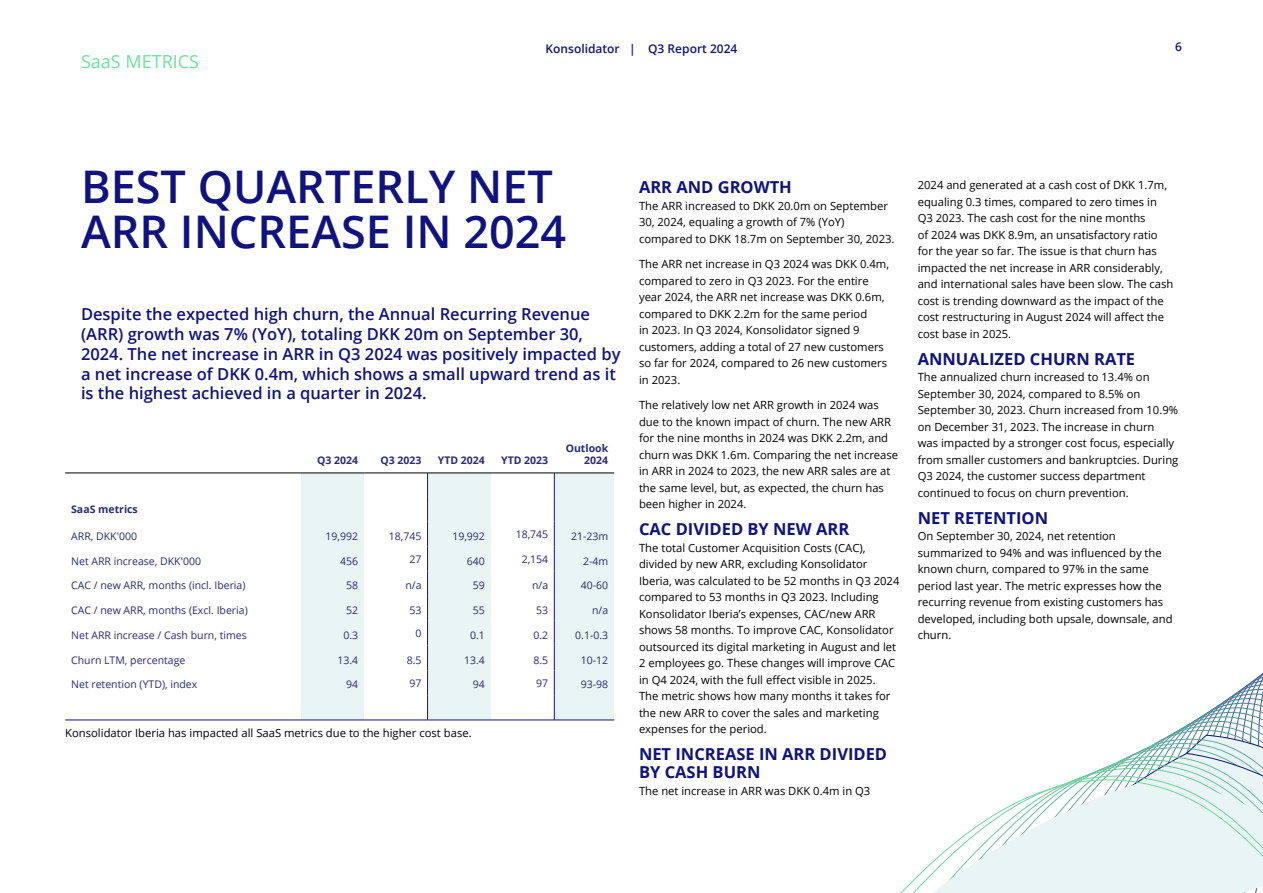
<style>
.page{position:relative;width:1263px;height:893px;background:#fff}
.page>*{position:absolute;margin:0;border:0;box-sizing:border-box;transform-origin:0 0}
.Overskrift_H1{font:600 45px/45px "Open Sans";color:#10137e}
.Rubkrik{font:18px "Open Sans";color:#71df9d}
.Manchet{font:600 16.5px/19.8px "Open Sans";color:#10137e}
.Brød-tekst{font:700 16.5px/18px "Open Sans";color:#10137e}
.t1{font:600 12px "Open Sans";color:#10137e}
.Brød-tekst-2{font:11.25px/16.5px "Open Sans";color:#000}
.t2{font:10.5px "Open Sans";color:#292b75}
.t3{font:700 10.5px/12.6px "Open Sans";color:#292b75;text-align:right}
</style>
<div class="page">
<svg style="left:301px;top:474px;width:190px;height:226px;fill:#e9f5f5"></svg>
<hr style="left:65px;top:720px;width:236px;height:1px;background:#10137e">
<svg style="left:427px;top:474px;width:1px;height:124px"></svg>
<div style="left:554px;top:474px;width:60px;height:124px;background:#e9f5f5"></div>
<hr style="left:65px;top:473px;width:236px;height:1px;background:#000">
<hr style="left:301px;top:473px;width:63px;height:1px;background:#000">
<hr style="left:364px;top:473px;width:64px;height:1px;background:#000">
<hr style="left:428px;top:473px;width:63px;height:1px;background:#000">
<hr style="left:491px;top:473px;width:63px;height:1px;background:#000">
<hr style="left:554px;top:473px;width:60px;height:1px;background:#000">
<svg style="left:371px;top:598px;width:243px;height:6px"></svg>
<svg style="left:367px;top:604px;width:247px;height:6px"></svg>
<svg style="left:359px;top:615px;width:255px;height:6px"></svg>
<svg style="left:355px;top:621px;width:259px;height:6px"></svg>
<svg style="left:347px;top:632px;width:267px;height:6px"></svg>
<svg style="left:343px;top:638px;width:271px;height:6px"></svg>
<svg style="left:339px;top:644px;width:275px;height:5px"></svg>
<svg style="left:335px;top:649px;width:279px;height:6px"></svg>
<svg style="left:331px;top:655px;width:283px;height:6px"></svg>
<svg style="left:327px;top:661px;width:287px;height:5px"></svg>
<svg style="left:323px;top:666px;width:291px;height:6px"></svg>
<svg style="left:319px;top:672px;width:944px;height:6px"></svg>
<svg style="left:315px;top:678px;width:948px;height:5px"></svg>
<svg style="left:311px;top:683px;width:952px;height:6px"></svg>
<svg style="left:307px;top:689px;width:956px;height:6px"></svg>
<svg style="left:303px;top:695px;width:960px;height:5px"></svg>
<svg style="left:301px;top:700px;width:962px;height:6px"></svg>
<svg style="left:301px;top:706px;width:962px;height:6px"></svg>
<svg style="left:301px;top:712px;width:962px;height:5px"></svg>
<svg style="left:287px;top:717px;width:976px;height:6px"></svg>
<svg style="left:900px;top:753px;width:363px;height:140px"></svg>
<p class="Rubkrik" style="left:81px;top:49px;width:120px">SaaS METRICS</p>
<p class="t1" style="left:546px;top:40px;width:193px">Konsolidator | Q3 Report 2024</p>
<p class="t1" style="left:1175px;top:38px;width:8px">6</p>
<p class="Overskrift_H1" style="left:81px;top:163px;width:487px">BEST QUARTERLY NET<br>ARR INCREASE IN 2024</p>
<p class="Manchet" style="left:81px;top:304px;width:541px">Despite the expected high churn, the Annual Recurring Revenue (ARR) growth was 7% (YoY), totaling DKK 20m on September 30, 2024. The net increase in ARR in Q3 2024 was positively impacted by a net increase of DKK 0.4m, which shows a small upward trend as it is the highest achieved in a quarter in 2024.</p>
<p class="t3" style="left:317px;top:454px;width:43px">Q3 2024</p>
<p class="t3" style="left:380px;top:454px;width:43px">Q3 2023</p>
<p class="t3" style="left:438px;top:454px;width:49px">YTD 2024</p>
<p class="t3" style="left:501px;top:454px;width:49px">YTD 2023</p>
<p class="t3" style="left:566px;top:441px;width:44px">Outlook<br>2024</p>
<p class="t3" style="left:71px;top:503px;width:68px">SaaS metrics</p>
<p class="t2" style="left:71px;top:529px;width:67px">ARR, DKK'000</p>
<p class="t2" style="left:326px;top:529px;width:34px">19,992</p>
<p class="t2" style="left:389px;top:529px;width:34px">18,745</p>
<p class="t2" style="left:452px;top:529px;width:34px">19,992</p>
<p class="t2" style="left:516px;top:527px;width:34px">18,745</p>
<p class="t2" style="left:571px;top:529px;width:39px">21-23m</p>
<p class="t2" style="left:71px;top:553px;width:131px">Net ARR increase, DKK'000</p>
<p class="t2" style="left:340px;top:553px;width:20px">456</p>
<p class="t2" style="left:410px;top:552px;width:14px">27</p>
<p class="t2" style="left:467px;top:553px;width:20px">640</p>
<p class="t2" style="left:522px;top:552px;width:28px">2,154</p>
<p class="t2" style="left:583px;top:553px;width:27px">2-4m</p>
<p class="t2" style="left:71px;top:578px;width:176px">CAC / new ARR, months (incl. Iberia)</p>
<p class="t2" style="left:346px;top:578px;width:14px">58</p>
<p class="t2" style="left:405px;top:578px;width:18px">n/a</p>
<p class="t2" style="left:473px;top:578px;width:14px">59</p>
<p class="t2" style="left:532px;top:578px;width:18px">n/a</p>
<p class="t2" style="left:581px;top:578px;width:29px">40-60</p>
<p class="t2" style="left:71px;top:603px;width:178px">CAC / new ARR, months (Excl. Iberia)</p>
<p class="t2" style="left:346px;top:603px;width:14px">52</p>
<p class="t2" style="left:410px;top:603px;width:14px">53</p>
<p class="t2" style="left:473px;top:603px;width:14px">55</p>
<p class="t2" style="left:536px;top:603px;width:14px">53</p>
<p class="t2" style="left:592px;top:603px;width:18px">n/a</p>
<p class="t2" style="left:71px;top:628px;width:177px">Net ARR increase / Cash burn, times</p>
<p class="t2" style="left:343px;top:628px;width:16px">0.3</p>
<p class="t2" style="left:416px;top:626px;width:8px">0</p>
<p class="t2" style="left:470px;top:628px;width:16px">0.1</p>
<p class="t2" style="left:533px;top:628px;width:16px">0.2</p>
<p class="t2" style="left:575px;top:628px;width:34px">0.1-0.3</p>
<p class="t2" style="left:71px;top:653px;width:116px">Churn LTM, percentage</p>
<p class="t2" style="left:337px;top:653px;width:22px">13.4</p>
<p class="t2" style="left:407px;top:653px;width:16px">8.5</p>
<p class="t2" style="left:464px;top:653px;width:22px">13.4</p>
<p class="t2" style="left:533px;top:653px;width:16px">8.5</p>
<p class="t2" style="left:581px;top:653px;width:29px">10-12</p>
<p class="t2" style="left:71px;top:677px;width:128px">Net retention (YTD), index</p>
<p class="t2" style="left:346px;top:677px;width:14px">94</p>
<p class="t2" style="left:410px;top:676px;width:14px">97</p>
<p class="t2" style="left:473px;top:677px;width:14px">94</p>
<p class="t2" style="left:536px;top:676px;width:14px">97</p>
<p class="t2" style="left:581px;top:677px;width:29px">93-98</p>
<p class="Brød-tekst-2" style="left:65px;top:724px;width:408px">Konsolidator Iberia has impacted all SaaS metrics due to the higher cost base.</p>
<p class="Brød-tekst" style="left:639px;top:178px;width:154px">ARR AND GROWTH</p>
<p class="Brød-tekst-2" style="left:639px;top:197px;width:257px">The ARR increased to DKK 20.0m on September<br>30, 2024, equaling a growth of 7% (YoY) compared to DKK 18.7m on September 30, 2023.</p>
<p class="Brød-tekst-2" style="left:639px;top:255px;width:252px">The ARR net increase in Q3 2024 was DKK 0.4m, compared to zero in Q3 2023. For the entire year 2024, the ARR net increase was DKK 0.6m, compared to DKK 2.2m for the same period<br>in 2023. In Q3 2024, Konsolidator signed 9 customers, adding a total of 27 new customers so far for 2024, compared to 26 new customers in 2023.</p>
<p class="Brød-tekst-2" style="left:639px;top:396px;width:261px">The relatively low net ARR growth in 2024 was due to the known impact of churn. The new ARR for the nine months in 2024 was DKK 2.2m, and churn was DKK 1.6m. Comparing the net increase in ARR in 2024 to 2023, the new ARR sales are at the same level, but, as expected, the churn has been higher in 2024.</p>
<p class="Brød-tekst" style="left:639px;top:520px;width:212px">CAC DIVIDED BY NEW ARR</p>
<p class="Brød-tekst-2" style="left:639px;top:539px;width:262px">The total Customer Acquisition Costs (CAC), divided by new ARR, excluding Konsolidator Iberia, was calculated to be 52 months in Q3 2024 compared to 53 months in Q3 2023. Including Konsolidator Iberia’s expenses, CAC/new ARR shows 58 months. To improve CAC, Konsolidator outsourced its digital marketing in August and let 2 employees go. These changes will improve CAC in Q4 2024, with the full effect visible in 2025.<br>The metric shows how many months it takes for the new ARR to cover the sales and marketing expenses for the period.</p>
<p class="Brød-tekst" style="left:639px;top:745px;width:250px">NET INCREASE IN ARR DIVIDED<br>BY CASH BURN</p>
<p class="Brød-tekst-2" style="left:639px;top:782px;width:233px">The net increase in ARR was DKK 0.4m in Q3</p>
<p class="Brød-tekst-2" style="left:918px;top:176px;width:257px">2024 and generated at a cash cost of DKK 1.7m, equaling 0.3 times, compared to zero times in Q3 2023. The cash cost for the nine months<br>of 2024 was DKK 8.9m, an unsatisfactory ratio for the year so far. The issue is that churn has impacted the net increase in ARR considerably, and international sales have been slow. The cash cost is trending downward as the impact of the cost restructuring in August 2024 will affect the cost base in 2025.</p>
<p class="Brød-tekst" style="left:918px;top:349px;width:219px">ANNUALIZED CHURN RATE</p>
<p class="Brød-tekst-2" style="left:918px;top:368px;width:262px">The annualized churn increased to 13.4% on September 30, 2024, compared to 8.5% on September 30, 2023. Churn increased from 10.9% on December 31, 2023. The increase in churn<br>was impacted by a stronger cost focus, especially from smaller customers and bankruptcies. During Q3 2024, the customer success department continued to focus on churn prevention.</p>
<p class="Brød-tekst" style="left:918px;top:508px;width:132px">NET RETENTION</p>
<p class="Brød-tekst-2" style="left:918px;top:527px;width:256px">On September 30, 2024, net retention summarized to 94% and was influenced by the known churn, compared to 97% in the same period last year. The metric expresses how the recurring revenue from existing customers has developed, including both upsale, downsale, and churn.</p>
</div>
